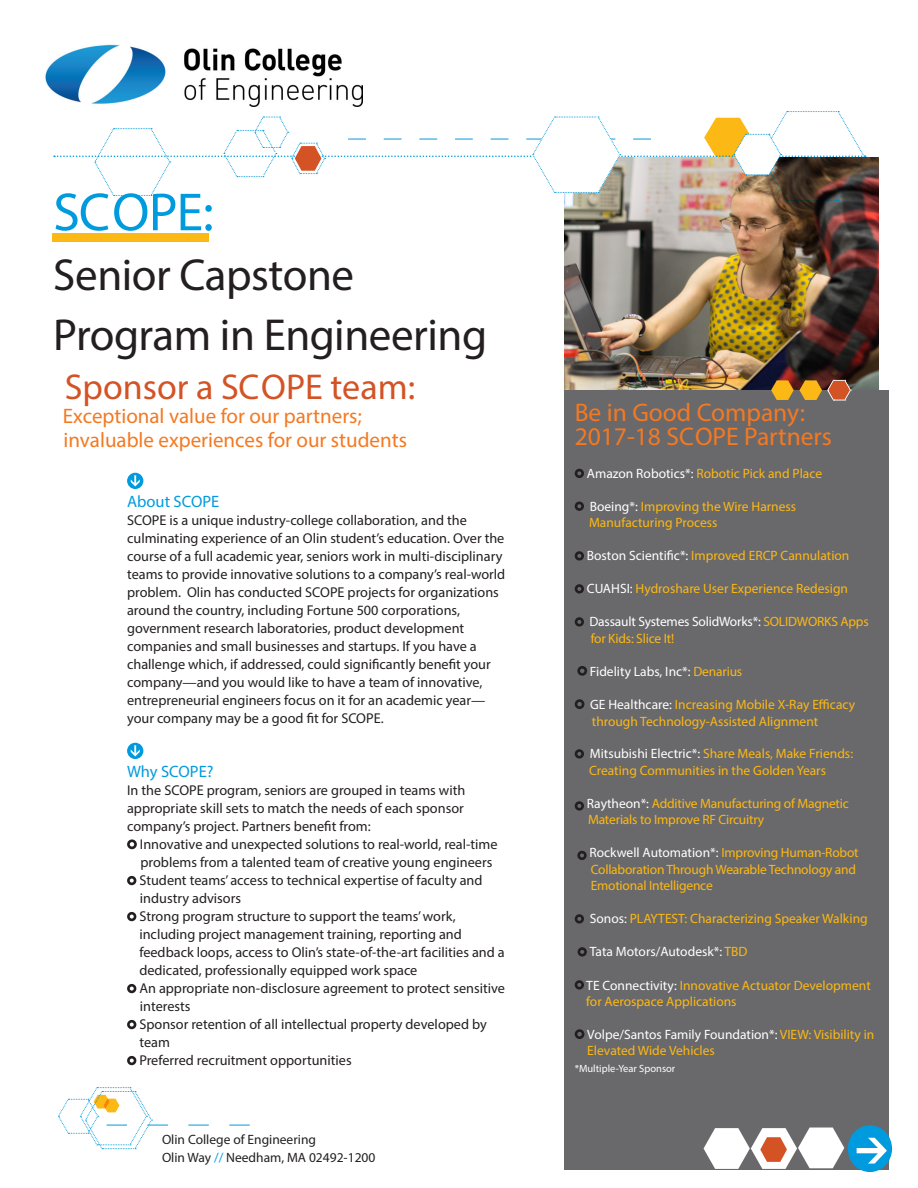
<style>
.page{position:relative;width:918px;height:1188px;background:#fff}
.page>*{position:absolute;margin:0;border:0;box-sizing:border-box;transform-origin:0 0}
.t1{font:54px "Myriad Pro";letter-spacing:-.015em;color:#009bde}
.t2{font:45px/60px "Myriad Pro";letter-spacing:-.01em;color:#231f20}
.Body_H1_Black__Bold{font:36px "Myriad Pro";color:#d35325}
.Body_H1_Black__Bold-2{font:25.5px/24px "Myriad Pro";color:#f47921}
.Body_H1_Black__Bold-3{font:21px "Myriad Pro";color:#f47921}
.Body_text{font:16.5px "Myriad Pro";color:#009bde}
.Body_text-2{font:14.25px/18px "Myriad Pro";color:#231f20}
.Body_Bullets{font:14.25px/18px "Myriad Pro";color:#231f20}
.Sidebar_Bullets{font:13.5px/16.5px "Myriad Pro";color:#fcb814}
.Sidebar_Bullets-2{font:13.5px "Myriad Pro";letter-spacing:-.015em;color:#fff}
.t3{font:13.5px "Myriad Pro";color:#231f20}
.Sidebar_Bullets-3{font:10.5px "Myriad Pro";color:#fff}
.s1{color:#009bde}
.s2{color:#fff}
.s3{color:#fcb814}
</style>
<div class="page">
<svg style="left:564px;top:297px;width:1px;height:90px"></svg>
<img style="left:565px;top:157px;width:314px;height:233px">
<div style="left:52px;top:234px;width:157px;height:8px;background:#fcb814"></div>
<div style="left:564px;top:390px;width:325px;height:780px;background:#69696c"></div>
<svg style="left:58px;top:1087px;width:192px;height:62px"></svg>
<div style="left:848px;top:1125px;width:44px;height:47px;background:#009bde;border-radius:50%"></div>
<svg style="left:857px;top:1138px;width:30px;height:26px"></svg>
<div style="left:575px;top:469px;width:9px;height:9px;border:3px solid #231f20;border-radius:50%"></div>
<div style="left:575px;top:502px;width:9px;height:9px;border:3px solid #231f20;border-radius:50%"></div>
<div style="left:575px;top:551px;width:9px;height:10px;border:3px solid #231f20;border-radius:50%"></div>
<div style="left:575px;top:584px;width:9px;height:10px;border:3px solid #231f20;border-radius:50%"></div>
<div style="left:575px;top:617px;width:9px;height:10px;border:3px solid #231f20;border-radius:50%"></div>
<div style="left:577px;top:666px;width:10px;height:10px;border:3px solid #231f20;border-radius:50%"></div>
<div style="left:575px;top:699px;width:9px;height:10px;border:3px solid #231f20;border-radius:50%"></div>
<div style="left:575px;top:749px;width:9px;height:10px;border:3px solid #231f20;border-radius:50%"></div>
<div style="left:575px;top:801px;width:9px;height:10px;border:3px solid #231f20;border-radius:50%"></div>
<div style="left:577px;top:851px;width:10px;height:9px;border:3px solid #231f20;border-radius:50%"></div>
<div style="left:575px;top:914px;width:9px;height:10px;border:3px solid #231f20;border-radius:50%"></div>
<div style="left:578px;top:947px;width:9px;height:10px;border:3px solid #231f20;border-radius:50%"></div>
<div style="left:575px;top:980px;width:9px;height:10px;border:3px solid #231f20;border-radius:50%"></div>
<div style="left:575px;top:1029px;width:9px;height:10px;border:3px solid #231f20;border-radius:50%"></div>
<svg style="left:127px;top:473px;width:16px;height:16px"></svg>
<svg style="left:131px;top:475px;width:9px;height:11px"></svg>
<svg style="left:127px;top:743px;width:16px;height:16px"></svg>
<svg style="left:131px;top:745px;width:9px;height:11px"></svg>
<div style="left:127px;top:839px;width:10px;height:10px;border:3px solid #231f20;border-radius:50%"></div>
<div style="left:127px;top:876px;width:9px;height:9px;border:3px solid #231f20;border-radius:50%"></div>
<div style="left:127px;top:912px;width:9px;height:9px;border:3px solid #231f20;border-radius:50%"></div>
<div style="left:127px;top:984px;width:9px;height:9px;border:3px solid #231f20;border-radius:50%"></div>
<div style="left:127px;top:1020px;width:9px;height:9px;border:3px solid #231f20;border-radius:50%"></div>
<div style="left:127px;top:1056px;width:9px;height:9px;border:3px solid #231f20;border-radius:50%"></div>
<svg style="left:771px;top:380px;width:80px;height:21px"></svg>
<svg style="left:54px;top:111px;width:812px;height:90px"></svg>
<svg style="left:704px;top:1128px;width:140px;height:41px"></svg>
<img style="left:45px;top:44px;width:317px;height:62px">
<p class="t1" style="left:53px;top:179px;width:162px">SCOPE:</p>
<p class="t2" style="left:53px;top:244px;width:436px">Senior Capstone<br>Program in Engineering</p>
<p class="Body_H1_Black__Bold" style="left:65px;top:365px;width:352px">Sponsor a SCOPE team:</p>
<p class="Body_H1_Black__Bold-3" style="left:63px;top:403px;width:300px">Exceptional value for our partners;</p>
<p class="Body_H1_Black__Bold-3" style="left:64px;top:427px;width:345px">invaluable experiences for our students</p>
<p class="Body_text" style="left:127px;top:491px;width:94px">About SCOPE</p>
<p class="Body_text-2" style="left:127px;top:511px;width:380px">SCOPE is a unique industry-college collaboration, and the culminating experience of an Olin student’s education. Over the course of a full academic year, seniors work in multi-disciplinary teams to provide innovative solutions to a company’s real-world problem. Olin has conducted SCOPE projects for organizations around the country, including Fortune 500 corporations, government research laboratories, product development companies and small businesses and startups. If you have a challenge which, if addressed, could significantly benefit your company—and you would like to have a team of innovative, entrepreneurial engineers focus on it for an academic year— your company may be a good fit for SCOPE.</p>
<p class="Body_text" style="left:127px;top:761px;width:88px">Why SCOPE?</p>
<p class="Body_text-2" style="left:127px;top:781px;width:340px;text-align:justify">In the SCOPE program, seniors are grouped in teams with appropriate skill sets to match the needs of each sponsor company’s project. Partners benefit from:</p>
<p class="Body_Bullets" style="left:140px;top:835px;width:359px">Innovative and unexpected solutions to real-world, real-time problems from a talented team of creative young engineers</p>
<p class="Body_Bullets" style="left:139px;top:871px;width:345px">Student teams’ access to technical expertise of faculty and industry advisors</p>
<p class="Body_Bullets" style="left:139px;top:907px;width:367px">Strong program structure to support the teams’ work, including project management training, reporting and feedback loops, access to Olin’s state-of-the-art facilities and a dedicated, professionally equipped work space</p>
<p class="Body_Bullets" style="left:139px;top:979px;width:367px">An appropriate non-disclosure agreement to protect sensitive interests</p>
<p class="Body_Bullets" style="left:139px;top:1015px;width:349px">Sponsor retention of all intellectual property developed by team</p>
<p class="Body_Bullets" style="left:139px;top:1051px;width:214px">Preferred recruitment opportunities</p>
<p class="t3" style="left:162px;top:1131px;width:156px">Olin College of Engineering</p>
<p class="t3" style="left:162px;top:1149px;width:215px">Olin Way <span class="s1">//</span> Needham, MA 02492-1200</p>
<p class="Body_H1_Black__Bold-2" style="left:575px;top:400px;width:259px">Be in Good Company:<br>2017-18 SCOPE Partners</p>
<p class="Sidebar_Bullets" style="left:587px;top:465px;width:237px"><span class="s2">Amazon Robotics*:</span> Robotic Pick and Place</p>
<p class="Sidebar_Bullets" style="left:590px;top:498px;width:208px"><span class="s2">Boeing*:</span> Improving the Wire Harness</p>
<p class="Sidebar_Bullets" style="left:589px;top:514px;width:130px">Manufacturing Process</p>
<p class="Sidebar_Bullets" style="left:587px;top:547px;width:264px"><span class="s2">Boston Scientific*:</span> Improved ERCP Cannulation</p>
<p class="Sidebar_Bullets" style="left:587px;top:580px;width:263px"><span class="s2">CUAHSI:</span> Hydroshare User Experience Redesign</p>
<p class="Sidebar_Bullets-2" style="left:590px;top:613px;width:281px">Dassault Systemes SolidWorks*: <span class="s3">SOLIDWORKS Apps</span></p>
<p class="Sidebar_Bullets" style="left:591px;top:630px;width:85px">for Kids: Slice It!</p>
<p class="Sidebar_Bullets-2" style="left:590px;top:663px;width:154px">Fidelity Labs, Inc*: <span class="s3">Denarius</span></p>
<p class="Sidebar_Bullets" style="left:590px;top:696px;width:267px"><span class="s2">GE Healthcare:</span> Increasing Mobile X-Ray Efficacy</p>
<p class="Sidebar_Bullets" style="left:592px;top:713px;width:228px">through Technology-Assisted Alignment</p>
<p class="Sidebar_Bullets" style="left:590px;top:745px;width:265px"><span class="s2">Mitsubishi Electric*:</span> Share Meals, Make Friends:</p>
<p class="Sidebar_Bullets" style="left:589px;top:762px;width:239px">Creating Communities in the Golden Years</p>
<p class="Sidebar_Bullets" style="left:587px;top:795px;width:264px"><span class="s2">Raytheon*:</span> Additive Manufacturing of Magnetic</p>
<p class="Sidebar_Bullets" style="left:588px;top:811px;width:178px">Materials to Improve RF Circuitry</p>
<p class="Sidebar_Bullets-2" style="left:590px;top:844px;width:271px">Rockwell Automation*: <span class="s3">Improving Human-Robot</span></p>
<p class="Sidebar_Bullets" style="left:591px;top:861px;width:267px">Collaboration Through Wearable Technology and</p>
<p class="Sidebar_Bullets" style="left:591px;top:877px;width:124px">Emotional Intelligence</p>
<p class="Sidebar_Bullets" style="left:590px;top:910px;width:280px"><span class="s2">Sonos:</span> PLAYTEST: Characterizing Speaker Walking</p>
<p class="Sidebar_Bullets-2" style="left:590px;top:943px;width:159px">Tata Motors/Autodesk*: <span class="s3">TBD</span></p>
<p class="Sidebar_Bullets" style="left:586px;top:977px;width:286px"><span class="s2">TE Connectivity:</span> Innovative Actuator Development</p>
<p class="Sidebar_Bullets" style="left:586px;top:993px;width:152px">for Aerospace Applications</p>
<p class="Sidebar_Bullets" style="left:587px;top:1026px;width:289px"><span class="s2">Volpe/Santos Family Foundation*:</span> VIEW: Visibility in<br>Elevated Wide Vehicles</p>
<p class="Sidebar_Bullets-3" style="left:575px;top:1062px;width:102px">*Multiple-Year Sponsor</p>
</div>
